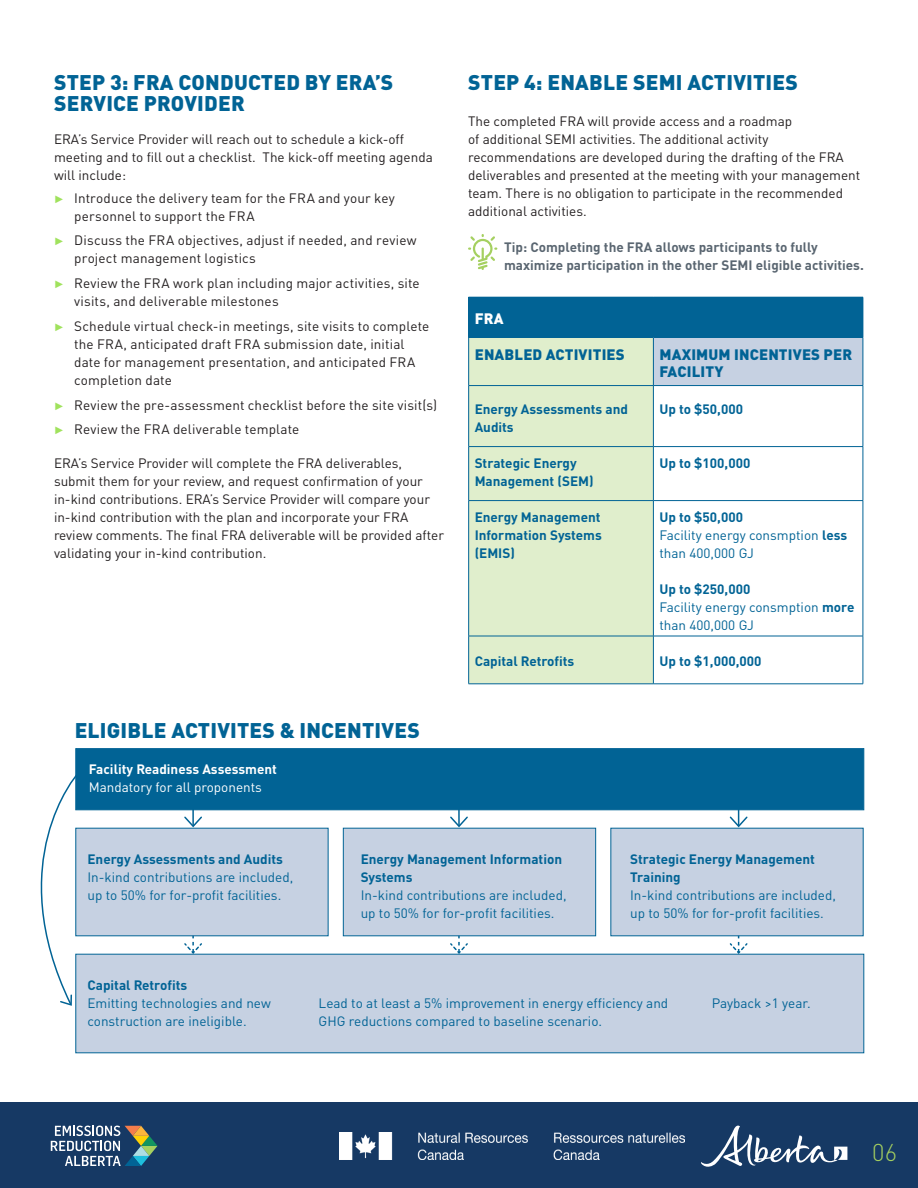
<style>
.page{position:relative;width:918px;height:1188px;background:#fff}
.page>*{position:absolute;margin:0;border:0;box-sizing:border-box;transform-origin:0 0}
.t1{font:300 24px "DIN Pro";color:#a5d060}
.t2{font:900 21px/21px "DIN Pro";letter-spacing:.01em;color:#016395}
.t3{font:900 15px/16.5px "DIN Pro";letter-spacing:.01em;color:#016395}
.t4{font:900 15px "DIN Pro";color:#fff}
.t5{font:13.5px/18px "DIN Pro";color:#231f20}
.Bold_paragraph{font:13.5px/18px "DIN Pro";color:#016395}
.Bold_paragraph-2{font:700 13.5px/18px "DIN Pro";color:#016395}
.Tip_style{font:700 13.5px/18px "DIN Pro";color:#5a6671}
.Bold_paragraph-3{font:700 13.5px/18px "DIN Pro";color:#fff}
.s1{font-family:"Klavika";font-size:15px;color:#a0e25d}
.s2{font-weight:400}
.s3{font-weight:700}
</style>
<div class="page">
<svg style="left:183px;top:810px;width:20px;height:18px"></svg>
<svg style="left:183px;top:936px;width:20px;height:18px"></svg>
<svg style="left:449px;top:936px;width:20px;height:18px"></svg>
<svg style="left:728px;top:936px;width:21px;height:18px"></svg>
<svg style="left:449px;top:810px;width:20px;height:18px"></svg>
<svg style="left:728px;top:810px;width:21px;height:18px"></svg>
<div style="left:469px;top:297px;width:394px;height:41px;background:#016395"></div>
<div style="left:469px;top:338px;width:184px;height:346px;background:#e0eecc"></div>
<div style="left:653px;top:338px;width:210px;height:48px;background:#c6d1e2"></div>
<hr style="left:468px;top:385px;width:185px;height:1px;background:#016395">
<hr style="left:653px;top:385px;width:210px;height:1px;background:#016395">
<hr style="left:468px;top:446px;width:185px;height:1px;background:#016395">
<hr style="left:653px;top:446px;width:210px;height:1px;background:#016395">
<hr style="left:468px;top:500px;width:185px;height:1px;background:#016395">
<hr style="left:653px;top:500px;width:210px;height:1px;background:#016395">
<hr style="left:468px;top:297px;width:1px;height:40px;background:#016395">
<hr style="left:468px;top:337px;width:185px;height:1px;background:#016395">
<hr style="left:468px;top:338px;width:1px;height:47px;background:#016395">
<hr style="left:468px;top:386px;width:1px;height:60px;background:#016395">
<hr style="left:468px;top:447px;width:1px;height:53px;background:#016395">
<hr style="left:468px;top:501px;width:1px;height:135px;background:#016395">
<hr style="left:863px;top:297px;width:1px;height:40px;background:#016395">
<hr style="left:653px;top:338px;width:1px;height:47px;background:#016395">
<hr style="left:863px;top:338px;width:1px;height:47px;background:#016395">
<hr style="left:653px;top:386px;width:1px;height:60px;background:#016395">
<hr style="left:863px;top:386px;width:1px;height:60px;background:#016395">
<hr style="left:653px;top:447px;width:1px;height:53px;background:#016395">
<hr style="left:863px;top:447px;width:1px;height:53px;background:#016395">
<hr style="left:653px;top:501px;width:1px;height:135px;background:#016395">
<hr style="left:863px;top:501px;width:1px;height:135px;background:#016395">
<hr style="left:653px;top:636px;width:1px;height:48px;background:#016395">
<hr style="left:863px;top:636px;width:1px;height:48px;background:#016395">
<hr style="left:468px;top:636px;width:185px;height:1px;background:#016395">
<hr style="left:468px;top:636px;width:1px;height:48px;background:#016395">
<hr style="left:653px;top:636px;width:210px;height:1px;background:#016395">
<hr style="left:468px;top:684px;width:185px;height:1px;background:#016395">
<hr style="left:653px;top:684px;width:210px;height:1px;background:#016395">
<div style="left:76px;top:748px;width:788px;height:62px;background:#016395;border:1px solid #016395"></div>
<div style="left:76px;top:954px;width:788px;height:99px;background:#c6d1e2"></div>
<div style="left:76px;top:828px;width:252px;height:108px;background:#c6d1e2"></div>
<div style="left:343px;top:828px;width:253px;height:108px;background:#c6d1e2;border:1px solid #016395"></div>
<div style="left:611px;top:828px;width:252px;height:108px;background:#c6d1e2"></div>
<svg style="left:40px;top:773px;width:39px;height:234px"></svg>
<div style="left:0;top:1102px;width:918px;height:86px;background:#163964"></div>
<svg style="left:701px;top:1125px;width:146px;height:42px"></svg>
<svg style="left:51px;top:1126px;width:107px;height:40px"></svg>
<img style="left:339px;top:1133px;width:346px;height:26px">
<svg style="left:468px;top:234px;width:29px;height:36px"></svg>
<h2 class="t2" style="left:54px;top:69px;width:341px">STEP 3: FRA CONDUCTED BY ERA’S<br>SERVICE PROVIDER</h2>
<p class="t5" style="left:54px;top:129px;width:380px">ERA’s Service Provider will reach out to schedule a kick-off meeting and to fill out a checklist. The kick-off meeting agenda will include:</p>
<p class="t5" style="left:74px;top:187px;width:322px;text-indent:-20px"><span class="s1">˲</span> Introduce the delivery team for the FRA and your key personnel to support the FRA</p>
<p class="t5" style="left:74px;top:230px;width:344px;text-indent:-20px"><span class="s1">˲</span> Discuss the FRA objectives, adjust if needed, and review project management logistics</p>
<p class="t5" style="left:74px;top:273px;width:347px;text-indent:-20px"><span class="s1">˲</span> Review the FRA work plan including major activities, site visits, and deliverable milestones</p>
<p class="t5" style="left:74px;top:316px;width:357px;text-indent:-20px"><span class="s1">˲</span> Schedule virtual check-in meetings, site visits to complete the FRA, anticipated draft FRA submission date, initial date for management presentation, and anticipated FRA completion date</p>
<p class="t5" style="left:54px;top:394px;width:385px"><span class="s1">˲</span> Review the pre-assessment checklist before the site visit(s)</p>
<p class="t5" style="left:54px;top:419px;width:247px"><span class="s1">˲</span> Review the FRA deliverable template</p>
<p class="t5" style="left:54px;top:453px;width:392px">ERA’s Service Provider will complete the FRA deliverables, submit them for your review, and request confirmation of your in-kind contributions. ERA’s Service Provider will compare your in-kind contribution with the plan and incorporate your FRA review comments. The final FRA deliverable will be provided after validating your in-kind contribution.</p>
<h2 class="t2" style="left:75px;top:717px;width:347px">ELIGIBLE ACTIVITES &amp; INCENTIVES</h2>
<p class="Bold_paragraph-3" style="left:89px;top:759px;width:190px">Facility Readiness Assessment<br><span class="s2">Mandatory for all proponents</span></p>
<p class="t2" style="left:468px;top:69px;width:331px">STEP 4: ENABLE SEMI ACTIVITIES</p>
<p class="t5" style="left:468px;top:111px;width:394px">The completed FRA will provide access and a roadmap<br>of additional SEMI activities. The additional activity recommendations are developed during the drafting of the FRA deliverables and presented at the meeting with your management team. There is no obligation to participate in the recommended additional activities.</p>
<p class="Tip_style" style="left:504px;top:237px;width:361px">Tip: Completing the FRA allows participants to fully maximize participation in the other SEMI eligible activities.</p>
<h3 class="t4" style="left:475px;top:306px;width:30px">FRA</h3>
<h3 class="t3" style="left:475px;top:344px;width:152px">ENABLED ACTIVITIES</h3>
<h3 class="t3" style="left:659px;top:344px;width:194px">MAXIMUM INCENTIVES PER<br>FACILITY</h3>
<p class="Bold_paragraph-2" style="left:475px;top:399px;width:155px">Energy Assessments and<br>Audits</p>
<p class="Bold_paragraph-2" style="left:659px;top:399px;width:85px">Up to $50,000</p>
<p class="Bold_paragraph-2" style="left:475px;top:453px;width:121px">Strategic Energy<br>Management (SEM)</p>
<p class="Bold_paragraph-2" style="left:659px;top:453px;width:92px">Up to $100,000</p>
<p class="Bold_paragraph-2" style="left:475px;top:507px;width:129px;text-align:justify">Energy Management Information Systems (EMIS)</p>
<p class="Bold_paragraph" style="left:659px;top:507px;width:189px"><span class="s3">Up to $50,000<br></span>Facility energy consmption <span class="s3">less </span>than 400,000 GJ</p>
<p class="Bold_paragraph" style="left:659px;top:579px;width:197px"><span class="s3">Up to $250,000<br></span>Facility energy consmption <span class="s3">more </span>than 400,000 GJ</p>
<p class="Bold_paragraph-2" style="left:475px;top:651px;width:101px">Capital Retrofits</p>
<p class="Bold_paragraph-2" style="left:659px;top:651px;width:104px">Up to $1,000,000</p>
<p class="Bold_paragraph-2" style="left:87px;top:849px;width:197px">Energy Assessments and Audits</p>
<p class="Bold_paragraph" style="left:87px;top:867px;width:207px">In-kind contributions are included, up to 50% for for-profit facilities.</p>
<p class="Bold_paragraph-2" style="left:87px;top:975px;width:101px">Capital Retrofits</p>
<p class="Bold_paragraph-2" style="left:361px;top:849px;width:203px">Energy Management Information<br>Systems</p>
<p class="Bold_paragraph" style="left:361px;top:885px;width:207px">In-kind contributions are included, up to 50% for for-profit facilities.</p>
<p class="Bold_paragraph-2" style="left:630px;top:849px;width:186px">Strategic Energy Management<br>Training</p>
<p class="Bold_paragraph" style="left:630px;top:885px;width:207px">In-kind contributions are included, up to 50% for for-profit facilities.</p>
<p class="Bold_paragraph" style="left:87px;top:993px;width:185px">Emitting technologies and new construction are ineligible.</p>
<p class="Bold_paragraph" style="left:319px;top:993px;width:351px">Lead to at least a 5% improvement in energy efficiency and<br>GHG reductions compared to baseline scenario.</p>
<p class="Bold_paragraph" style="left:712px;top:993px;width:100px">Payback &gt;1 year.</p>
<h1 class="t1" style="left:872px;top:1134px;width:26px">06</h1>
</div>
